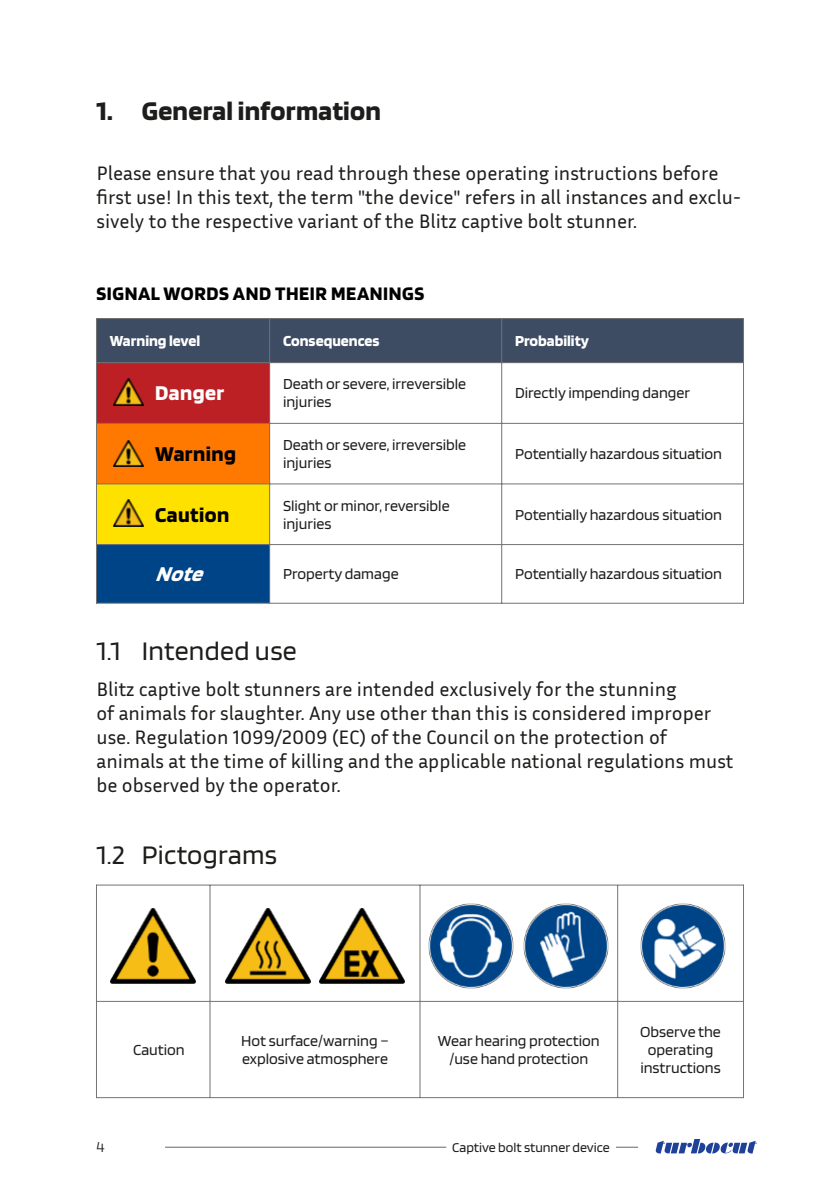
<style>
.page{position:relative;width:840px;height:1191px;background:#fff}
.page>*{position:absolute;margin:0;border:0;box-sizing:border-box;transform-origin:0 0}
.t1{font:28px "Blinker";letter-spacing:.01em;color:#1d1d1b}
.t2{font:700 28px "Blinker";letter-spacing:.01em;color:#1d1d1b}
.t3{font:700 22px "Blinker";letter-spacing:.02em;color:#000}
.t4{font:700 22px "Blinker";letter-spacing:.02em;color:#fff}
.t5{font:italic 700 22px "Blinker";color:#fff}
.t6{font:20px/24px "Inria Sans";color:#1d1d1b}
.t7{font:700 20px "Blinker";letter-spacing:.03em;color:#000}
.t8{font:16px/18px "Blinker";color:#1d1d1b}
.t9{font:700 16px "Blinker";color:#fff}
.t10{font:200 16px "Blinker";color:#1d1d1b}
.t11{font:14px "Blinker";color:#1d1d1b}
</style>
<div class="page">
<svg style="left:655px;top:1139px;width:101px;height:14px"></svg>
<hr style="left:165px;top:1146px;width:281px;height:1px;background:#666">
<svg style="left:616px;top:1146px;width:21px;height:1px"></svg>
<div style="left:96px;top:318px;width:647px;height:45px;background:#3d4b63"></div>
<div style="left:96px;top:363px;width:173px;height:60px;background:#bd2024"></div>
<div style="left:96px;top:423px;width:173px;height:61px;background:#ff7900"></div>
<div style="left:96px;top:484px;width:173px;height:60px;background:#ffe100"></div>
<div style="left:96px;top:544px;width:173px;height:59px;background:#048"></div>
<hr style="left:96px;top:318px;width:1px;height:286px;background:#737373">
<hr style="left:742px;top:318px;width:1px;height:286px;background:#737373">
<hr style="left:269px;top:318px;width:1px;height:285px;background:#737373">
<hr style="left:501px;top:318px;width:1px;height:285px;background:#737373">
<hr style="left:96px;top:318px;width:647px;height:1px;background:#737373">
<hr style="left:96px;top:362px;width:647px;height:1px;background:#737373">
<hr style="left:96px;top:423px;width:647px;height:1px;background:#737373">
<hr style="left:96px;top:483px;width:647px;height:1px;background:#737373">
<hr style="left:96px;top:544px;width:647px;height:1px;background:#737373">
<hr style="left:96px;top:603px;width:647px;height:1px;background:#737373">
<hr style="left:96px;top:884px;width:1px;height:214px;background:#737373">
<hr style="left:742px;top:884px;width:1px;height:214px;background:#737373">
<hr style="left:209px;top:885px;width:1px;height:212px;background:#737373">
<hr style="left:419px;top:885px;width:1px;height:212px;background:#737373">
<hr style="left:616px;top:885px;width:1px;height:212px;background:#737373">
<hr style="left:96px;top:884px;width:647px;height:1px;background:#737373">
<hr style="left:96px;top:1001px;width:647px;height:1px;background:#737373">
<hr style="left:96px;top:1097px;width:647px;height:1px;background:#737373">
<img style="left:111px;top:908px;width:85px;height:75px">
<img style="left:114px;top:379px;width:30px;height:26px">
<img style="left:114px;top:440px;width:30px;height:26px">
<img style="left:114px;top:499px;width:30px;height:27px">
<img style="left:225px;top:908px;width:85px;height:75px">
<img style="left:319px;top:908px;width:85px;height:75px">
<img style="left:428px;top:903px;width:85px;height:85px">
<img style="left:523px;top:903px;width:85px;height:85px">
<img style="left:640px;top:903px;width:85px;height:85px">
<h1 class="t2" style="left:96px;top:93px;width:286px">1. General information</h1>
<p class="t6" style="left:96px;top:160px;width:645px">Please ensure that you read through these operating instructions before first use! In this text, the term "the device" refers in all instances and exclu&shy;sively to the respective variant of the Blitz captive bolt stunner.</p>
<p class="t7" style="left:96px;top:281px;width:329px">SIGNAL WORDS AND THEIR MEANINGS</p>
<p class="t9" style="left:110px;top:330px;width:92px">Warning level</p>
<p class="t9" style="left:283px;top:330px;width:98px">Consequences</p>
<p class="t9" style="left:514px;top:330px;width:75px">Probability</p>
<p class="t4" style="left:155px;top:379px;width:71px">Danger</p>
<p class="t8" style="left:283px;top:374px;width:185px">Death or severe, irreversible injuries</p>
<p class="t8" style="left:514px;top:383px;width:176px">Directly impending danger</p>
<p class="t3" style="left:155px;top:440px;width:82px">Warning</p>
<p class="t8" style="left:283px;top:435px;width:185px">Death or severe, irreversible injuries</p>
<p class="t8" style="left:514px;top:444px;width:208px">Potentially hazardous situation</p>
<p class="t3" style="left:155px;top:500px;width:75px">Caution</p>
<p class="t8" style="left:283px;top:496px;width:168px">Slight or minor, reversible injuries</p>
<p class="t8" style="left:514px;top:505px;width:208px">Potentially hazardous situation</p>
<p class="t5" style="left:155px;top:560px;width:56px">Note</p>
<p class="t8" style="left:283px;top:564px;width:117px">Property damage</p>
<p class="t8" style="left:514px;top:564px;width:208px">Potentially hazardous situation</p>
<h1 class="t1" style="left:96px;top:633px;width:202px">1.1 Intended use</h1>
<p class="t6" style="left:96px;top:676px;width:638px">Blitz captive bolt stunners are intended exclusively for the stunning<br>of animals for slaughter. Any use other than this is considered improper use. Regulation 1099/2009 (EC) of the Council on the protection of animals at the time of killing and the applicable national regulations must be observed by the operator.</p>
<h1 class="t1" style="left:96px;top:837px;width:182px">1.2 Pictograms</h1>
<p class="t8" style="left:133px;top:1040px;width:53px">Caution</p>
<p class="t8" style="left:241px;top:1031px;width:149px">Hot surface/warning – explosive atmosphere</p>
<p class="t8" style="left:437px;top:1031px;width:163px;text-align:center">Wear hearing protection /use hand protection</p>
<p class="t8" style="left:640px;top:1022px;width:82px;text-align:center">Observe the operating instructions</p>
<p class="t10" style="left:96px;top:1136px;width:10px">4</p>
<p class="t11" style="left:452px;top:1138px;width:159px">Captive bolt stunner device</p>
</div>
